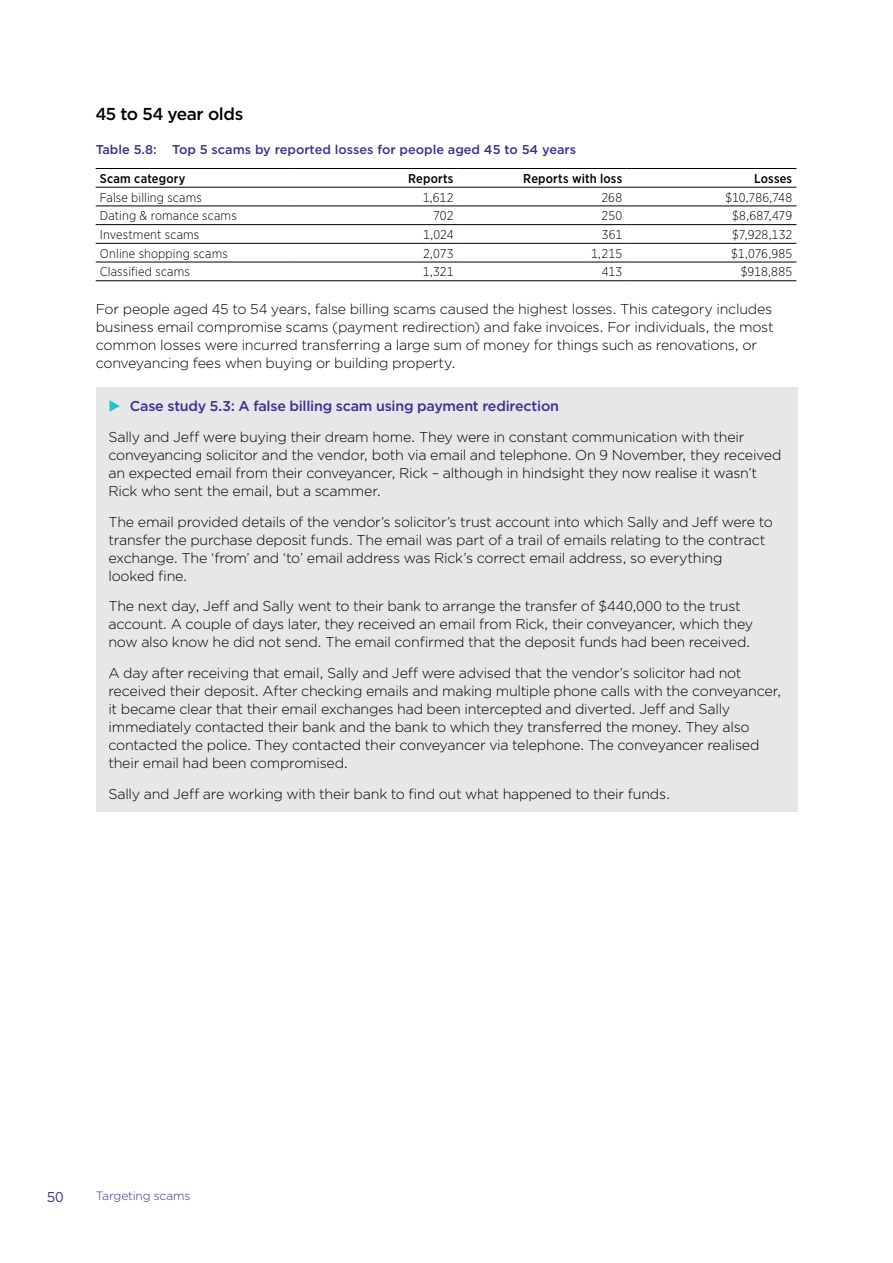
<style>
.page{position:relative;width:893px;height:1263px;background:#fff}
.page>*{position:absolute;margin:0;border:0;box-sizing:border-box;transform-origin:0 0}
._02_Heading_4_NP{font:500 17.25px "Gotham";letter-spacing:-.025em;color:#000}
._01_Body_text{font:300 14.25px/18px "Gotham";letter-spacing:-.02em;color:#000}
.t1{font:500 14.25px "Gotham";letter-spacing:-.015em;color:#3b3092}
.t2{font:14.25px "Gotham";color:#3b3092}
._04_Table_body_RH{font:300 12.75px "Gotham Narrow";letter-spacing:.01em;color:#000}
._04_Table_body{font:300 12.75px "Gotham Narrow";letter-spacing:.01em;color:#000}
._02_Figure_Heading{font:500 12.75px "Gotham";color:#3b3092}
._04_Table_header_RH{font:500 12.75px "Gotham Narrow";letter-spacing:.015em;color:#000}
._04_Table_header{font:500 12.75px "Gotham Narrow";letter-spacing:.015em;color:#000}
.t3{font:300 12px "Gotham";letter-spacing:-.015em;color:#3b3092}
.s1{color:#30bfc7}
</style>
<div class="page">
<hr style="left:96px;top:206px;width:193px;height:1px;background:#000">
<hr style="left:289px;top:206px;width:169px;height:1px;background:#000">
<hr style="left:458px;top:206px;width:168px;height:1px;background:#000">
<hr style="left:626px;top:206px;width:170px;height:1px;background:#000">
<hr style="left:96px;top:224px;width:193px;height:1px;background:#000">
<hr style="left:289px;top:224px;width:169px;height:1px;background:#000">
<hr style="left:458px;top:224px;width:168px;height:1px;background:#000">
<hr style="left:626px;top:224px;width:170px;height:1px;background:#000">
<hr style="left:96px;top:243px;width:193px;height:1px;background:#000">
<hr style="left:289px;top:243px;width:169px;height:1px;background:#000">
<hr style="left:458px;top:243px;width:168px;height:1px;background:#000">
<hr style="left:626px;top:243px;width:170px;height:1px;background:#000">
<hr style="left:96px;top:262px;width:193px;height:1px;background:#000">
<hr style="left:289px;top:262px;width:169px;height:1px;background:#000">
<hr style="left:458px;top:262px;width:168px;height:1px;background:#000">
<hr style="left:626px;top:262px;width:170px;height:1px;background:#000">
<hr style="left:96px;top:280px;width:193px;height:1px;background:#000">
<hr style="left:289px;top:280px;width:169px;height:1px;background:#000">
<hr style="left:458px;top:280px;width:168px;height:1px;background:#000">
<hr style="left:626px;top:280px;width:170px;height:1px;background:#000">
<hr style="left:96px;top:168px;width:193px;height:1px;background:#000">
<hr style="left:289px;top:168px;width:169px;height:1px;background:#000">
<hr style="left:458px;top:168px;width:168px;height:1px;background:#000">
<hr style="left:626px;top:168px;width:170px;height:1px;background:#000">
<hr style="left:96px;top:187px;width:193px;height:1px;background:#000">
<hr style="left:289px;top:187px;width:169px;height:1px;background:#000">
<hr style="left:458px;top:187px;width:168px;height:1px;background:#000">
<hr style="left:626px;top:187px;width:170px;height:1px;background:#000">
<div style="left:96px;top:387px;width:701px;height:425px;background:#e6e7e8"></div>
<h4 class="_02_Heading_4_NP" style="left:96px;top:103px;width:149px">45 to 54 year olds</h4>
<p class="_02_Figure_Heading" style="left:96px;top:141px;width:482px">Table 5.8: Top 5 scams by reported losses for people aged 45 to 54 years</p>
<p class="_04_Table_header" style="left:100px;top:170px;width:87px">Scam category</p>
<p class="_04_Table_header_RH" style="left:408px;top:170px;width:47px">Reports</p>
<p class="_04_Table_header_RH" style="left:523px;top:170px;width:100px">Reports with loss</p>
<p class="_04_Table_header_RH" style="left:754px;top:170px;width:40px">Losses</p>
<p class="_04_Table_body" style="left:100px;top:189px;width:103px">False billing scams</p>
<p class="_04_Table_body_RH" style="left:423px;top:189px;width:32px">1,612</p>
<p class="_04_Table_body_RH" style="left:601px;top:189px;width:22px">268</p>
<p class="_04_Table_body_RH" style="left:725px;top:189px;width:68px">$10,786,748</p>
<p class="_04_Table_body" style="left:100px;top:208px;width:138px">Dating &amp; romance scams</p>
<p class="_04_Table_body_RH" style="left:433px;top:208px;width:22px">702</p>
<p class="_04_Table_body_RH" style="left:601px;top:208px;width:22px">250</p>
<p class="_04_Table_body_RH" style="left:732px;top:208px;width:61px">$8,687,479</p>
<p class="_04_Table_body" style="left:100px;top:227px;width:101px">Investment scams</p>
<p class="_04_Table_body_RH" style="left:423px;top:227px;width:32px">1,024</p>
<p class="_04_Table_body_RH" style="left:602px;top:227px;width:22px">361</p>
<p class="_04_Table_body_RH" style="left:732px;top:227px;width:62px">$7,928,132</p>
<p class="_04_Table_body" style="left:100px;top:245px;width:129px">Online shopping scams</p>
<p class="_04_Table_body_RH" style="left:423px;top:245px;width:32px">2,073</p>
<p class="_04_Table_body_RH" style="left:591px;top:245px;width:33px">1,215</p>
<p class="_04_Table_body_RH" style="left:731px;top:245px;width:62px">$1,076,985</p>
<p class="_04_Table_body" style="left:100px;top:264px;width:92px">Classified scams</p>
<p class="_04_Table_body_RH" style="left:423px;top:264px;width:32px">1,321</p>
<p class="_04_Table_body_RH" style="left:602px;top:264px;width:22px">413</p>
<p class="_04_Table_body_RH" style="left:741px;top:264px;width:53px">$918,885</p>
<p class="_01_Body_text" style="left:96px;top:300px;width:680px">For people aged 45 to 54 years, false billing scams caused the highest losses. This category includes business email compromise scams (payment redirection) and fake invoices. For individuals, the most common losses were incurred transferring a large sum of money for things such as renovations, or conveyancing fees when buying or building property.</p>
<p class="t1" style="left:108px;top:397px;width:452px"><span class="s1">◆</span> Case study 5.3: A false billing scam using payment redirection</p>
<p class="_01_Body_text" style="left:108px;top:427px;width:674px">Sally and Jeff were buying their dream home. They were in constant communication with their conveyancing solicitor and the vendor, both via email and telephone. On 9 November, they received an expected email from their conveyancer, Rick – although in hindsight they now realise it wasn’t Rick who sent the email, but a scammer.</p>
<p class="_01_Body_text" style="left:108px;top:512px;width:666px">The email provided details of the vendor’s solicitor’s trust account into which Sally and Jeff were to transfer the purchase deposit funds. The email was part of a trail of emails relating to the contract exchange. The ‘from’ and ‘to’ email address was Rick’s correct email address, so everything<br>looked fine.</p>
<p class="_01_Body_text" style="left:108px;top:597px;width:646px">The next day, Jeff and Sally went to their bank to arrange the transfer of $440,000 to the trust account. A couple of days later, they received an email from Rick, their conveyancer, which they now also know he did not send. The email confirmed that the deposit funds had been received.</p>
<p class="_01_Body_text" style="left:108px;top:664px;width:674px">A day after receiving that email, Sally and Jeff were advised that the vendor’s solicitor had not received their deposit. After checking emails and making multiple phone calls with the conveyancer, it became clear that their email exchanges had been intercepted and diverted. Jeff and Sally immediately contacted their bank and the bank to which they transferred the money. They also contacted the police. They contacted their conveyancer via telephone. The conveyancer realised their email had been compromised.</p>
<p class="_01_Body_text" style="left:108px;top:784px;width:563px">Sally and Jeff are working with their bank to find out what happened to their funds.</p>
<p class="t2" style="left:47px;top:1188px;width:19px">50</p>
<p class="t3" style="left:96px;top:1188px;width:96px">Targeting scams</p>
</div>
